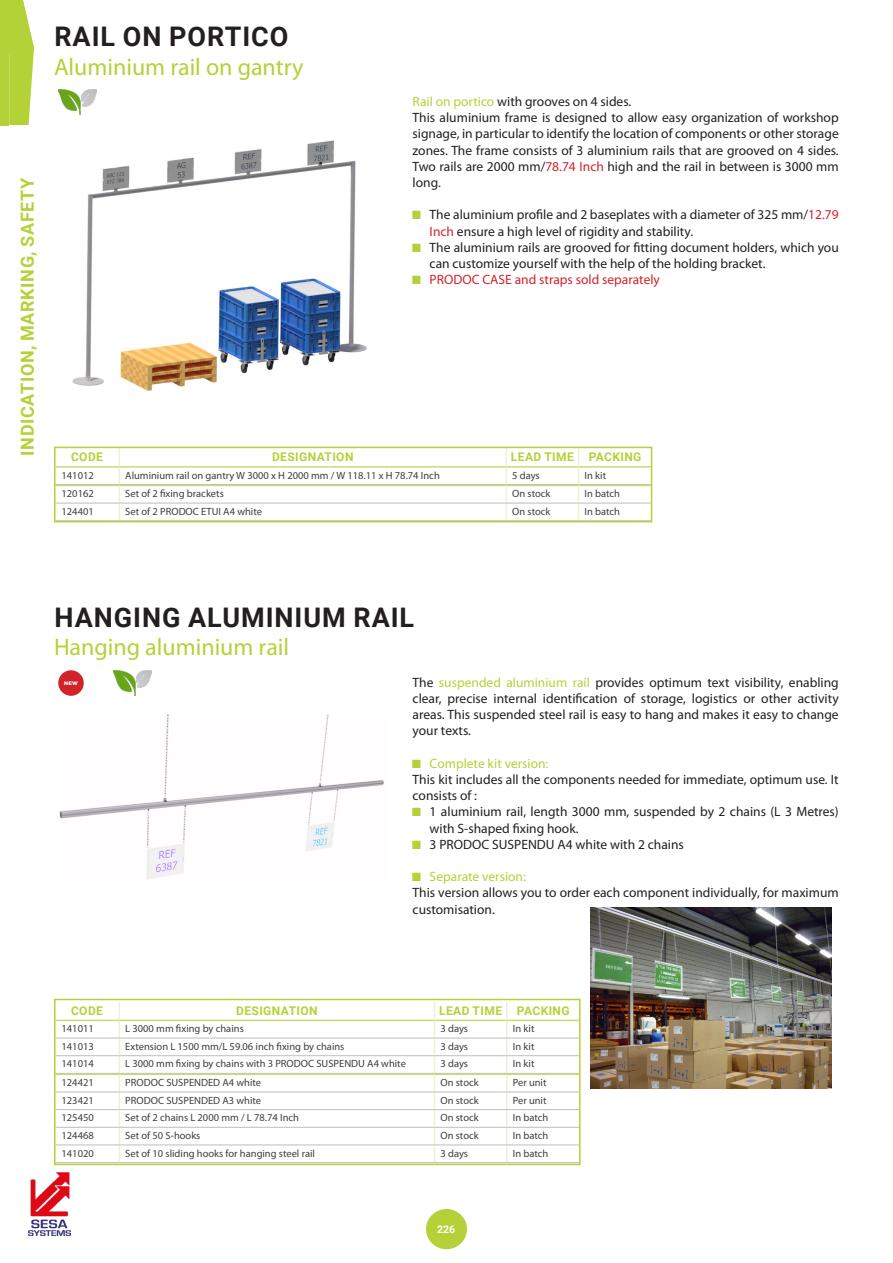
<style>
.page{position:relative;width:893px;height:1263px;background:#fff}
.page>*{position:absolute;margin:0;border:0;box-sizing:border-box;transform-origin:0 0}
.t1{font:700 27px "Roboto";letter-spacing:.035em;color:#231f20}
.t2{font:24px "Myriad Pro";color:#b3d238}
.t3{font:700 18px "Roboto";letter-spacing:.035em;color:#b3d238}
.t4{font:13.5px/16.2px "Myriad Pro";color:#231f20}
.t5{font:13.5px "Myriad Pro";color:#d1232a}
.t6{font:700 12px "Roboto";letter-spacing:.035em;color:#b3d238}
.t7{font:10.5px "Myriad Pro";color:#3e3e3f}
.t8{font:700 10.5px "Roboto";color:#fff}
.t9{font:900 5.1px "Gotham";color:#fff}
.s1{color:#b3d238}
.s2{color:#d1232a}
.s3{font-family:"Courier New";color:#b3d238}
</style>
<div class="page">
<div style="left:426px;top:1209px;width:41px;height:40px;background:#b3d238;border-radius:50%"></div>
<img style="left:28px;top:1172px;width:43px;height:63px">
<svg style="left:0;top:0;width:34px;height:125px;background:#bbd74e"></svg>
<img style="left:72px;top:140px;width:295px;height:251px">
<img style="left:58px;top:89px;width:39px;height:26px">
<svg style="left:54px;top:446px;width:599px;height:77px"></svg>
<img style="left:59px;top:714px;width:325px;height:165px">
<img style="left:590px;top:907px;width:242px;height:181px">
<div style="left:58px;top:670px;width:26px;height:26px;background:#d1232a;border-radius:50%"></div>
<img style="left:114px;top:670px;width:38px;height:26px">
<svg style="left:54px;top:998px;width:527px;height:168px"></svg>
<h3 class="t3" style="left:15px;top:455px;width:279px;rotate:-90deg">INDICATION, MARKING, SAFETY</h3>
<h1 class="t1" style="left:54px;top:17px;width:235px">RAIL ON PORTICO</h1>
<h2 class="t2" style="left:54px;top:52px;width:251px">Aluminium rail on gantry</h2>
<p class="t4" style="left:413px;top:93px;width:428px"><span class="s1">Rail on portico</span> with grooves on 4 sides.<br>This aluminium frame is designed to allow easy organization of workshop signage, in particular to identify the location of components or other storage zones. The frame consists of 3 aluminium rails that are grooved on 4 sides.<br>Two rails are 2000 mm/<span class="s2">78.74 Inch</span> high and the rail in between is 3000 mm long.</p>
<p class="t4" style="left:430px;top:207px;width:411px;text-indent:-17px"><span class="s3">■</span> The aluminium profile and 2 baseplates with a diameter of 325 mm/<span class="s2">12.79<br>Inch</span> ensure a high level of rigidity and stability.</p>
<p class="t4" style="left:430px;top:239px;width:411px;text-indent:-17px"><span class="s3">■</span> The aluminium rails are grooved for fitting document holders, which you can customize yourself with the help of the holding bracket.</p>
<p class="t5" style="left:413px;top:271px;width:249px"><span class="s3">■</span> PRODOC CASE and straps sold separately</p>
<p class="t6" style="left:71px;top:449px;width:33px">CODE</p>
<p class="t6" style="left:272px;top:449px;width:83px">DESIGNATION</p>
<p class="t6" style="left:511px;top:449px;width:132px">LEAD TIME PACKING</p>
<p class="t7" style="left:62px;top:468px;width:34px">141012</p>
<p class="t7" style="left:125px;top:468px;width:316px">Aluminium rail on gantry W 3000 x H 2000 mm / W 118.11 x H 78.74 Inch</p>
<p class="t7" style="left:512px;top:468px;width:29px">5 days</p>
<p class="t7" style="left:584px;top:468px;width:23px">In kit</p>
<p class="t7" style="left:62px;top:487px;width:34px">120162</p>
<p class="t7" style="left:125px;top:487px;width:100px">Set of 2 fixing brackets</p>
<p class="t7" style="left:512px;top:487px;width:40px">On stock</p>
<p class="t7" style="left:584px;top:487px;width:37px">In batch</p>
<p class="t7" style="left:62px;top:505px;width:34px">124401</p>
<p class="t7" style="left:125px;top:505px;width:138px">Set of 2 PRODOC ETUI A4 white</p>
<p class="t7" style="left:512px;top:505px;width:40px">On stock</p>
<p class="t7" style="left:584px;top:505px;width:37px">In batch</p>
<h1 class="t1" style="left:54px;top:598px;width:361px">HANGING ALUMINIUM RAIL</h1>
<h2 class="t2" style="left:54px;top:632px;width:237px">Hanging aluminium rail</h2>
<p class="t4" style="left:413px;top:674px;width:428px;text-align:justify">The <span class="s1">suspended aluminium rail</span> provides optimum text visibility, enabling clear, precise internal identification of storage, logistics or other activity areas. This suspended steel rail is easy to hang and makes it easy to change your texts.</p>
<p class="t4" style="left:413px;top:755px;width:428px"><span class="s3">■</span> <span class="s1">Complete kit version:<br></span>This kit includes all the components needed for immediate, optimum use. It consists of :</p>
<p class="t4" style="left:430px;top:803px;width:411px;text-indent:-17px"><span class="s3">■</span> 1 aluminium rail, length 3000 mm, suspended by 2 chains (L 3 Metres) with S-shaped fixing hook.</p>
<p class="t4" style="left:413px;top:836px;width:273px"><span class="s3">■</span> 3 PRODOC SUSPENDU A4 white with 2 chains</p>
<p class="t4" style="left:413px;top:868px;width:428px"><span class="s3">■</span> <span class="s1">Separate version:<br></span>This version allows you to order each component individually, for maximum customisation.</p>
<p class="t9" style="left:64px;top:680px;width:15px">NEW</p>
<p class="t6" style="left:71px;top:1002px;width:33px">CODE</p>
<p class="t6" style="left:236px;top:1002px;width:83px">DESIGNATION</p>
<p class="t6" style="left:439px;top:1002px;width:132px">LEAD TIME PACKING</p>
<p class="t7" style="left:62px;top:1022px;width:34px">141011</p>
<p class="t7" style="left:125px;top:1022px;width:120px">L 3000 mm fixing by chains</p>
<p class="t7" style="left:440px;top:1022px;width:29px">3 days</p>
<p class="t7" style="left:513px;top:1022px;width:23px">In kit</p>
<p class="t7" style="left:62px;top:1040px;width:34px">141013</p>
<p class="t7" style="left:125px;top:1040px;width:221px">Extension L 1500 mm/L 59.06 inch fixing by chains</p>
<p class="t7" style="left:440px;top:1040px;width:29px">3 days</p>
<p class="t7" style="left:513px;top:1040px;width:23px">In kit</p>
<p class="t7" style="left:62px;top:1057px;width:34px">141014</p>
<p class="t7" style="left:125px;top:1057px;width:282px">L 3000 mm fixing by chains with 3 PRODOC SUSPENDU A4 white</p>
<p class="t7" style="left:440px;top:1057px;width:29px">3 days</p>
<p class="t7" style="left:513px;top:1057px;width:23px">In kit</p>
<p class="t7" style="left:62px;top:1076px;width:34px">124421</p>
<p class="t7" style="left:125px;top:1076px;width:137px">PRODOC SUSPENDED A4 white</p>
<p class="t7" style="left:440px;top:1076px;width:40px">On stock</p>
<p class="t7" style="left:513px;top:1076px;width:35px">Per unit</p>
<p class="t7" style="left:62px;top:1094px;width:34px">123421</p>
<p class="t7" style="left:125px;top:1094px;width:137px">PRODOC SUSPENDED A3 white</p>
<p class="t7" style="left:440px;top:1094px;width:40px">On stock</p>
<p class="t7" style="left:513px;top:1094px;width:35px">Per unit</p>
<p class="t7" style="left:62px;top:1111px;width:34px">125450</p>
<p class="t7" style="left:125px;top:1111px;width:175px">Set of 2 chains L 2000 mm / L 78.74 Inch</p>
<p class="t7" style="left:440px;top:1111px;width:40px">On stock</p>
<p class="t7" style="left:513px;top:1111px;width:37px">In batch</p>
<p class="t7" style="left:62px;top:1129px;width:34px">124468</p>
<p class="t7" style="left:125px;top:1129px;width:77px">Set of 50 S-hooks</p>
<p class="t7" style="left:440px;top:1129px;width:40px">On stock</p>
<p class="t7" style="left:513px;top:1129px;width:37px">In batch</p>
<p class="t7" style="left:62px;top:1147px;width:34px">141020</p>
<p class="t7" style="left:125px;top:1147px;width:191px">Set of 10 sliding hooks for hanging steel rail</p>
<p class="t7" style="left:440px;top:1147px;width:29px">3 days</p>
<p class="t7" style="left:513px;top:1147px;width:37px">In batch</p>
<p class="t8" style="left:437px;top:1222px;width:20px">226</p>
</div>
